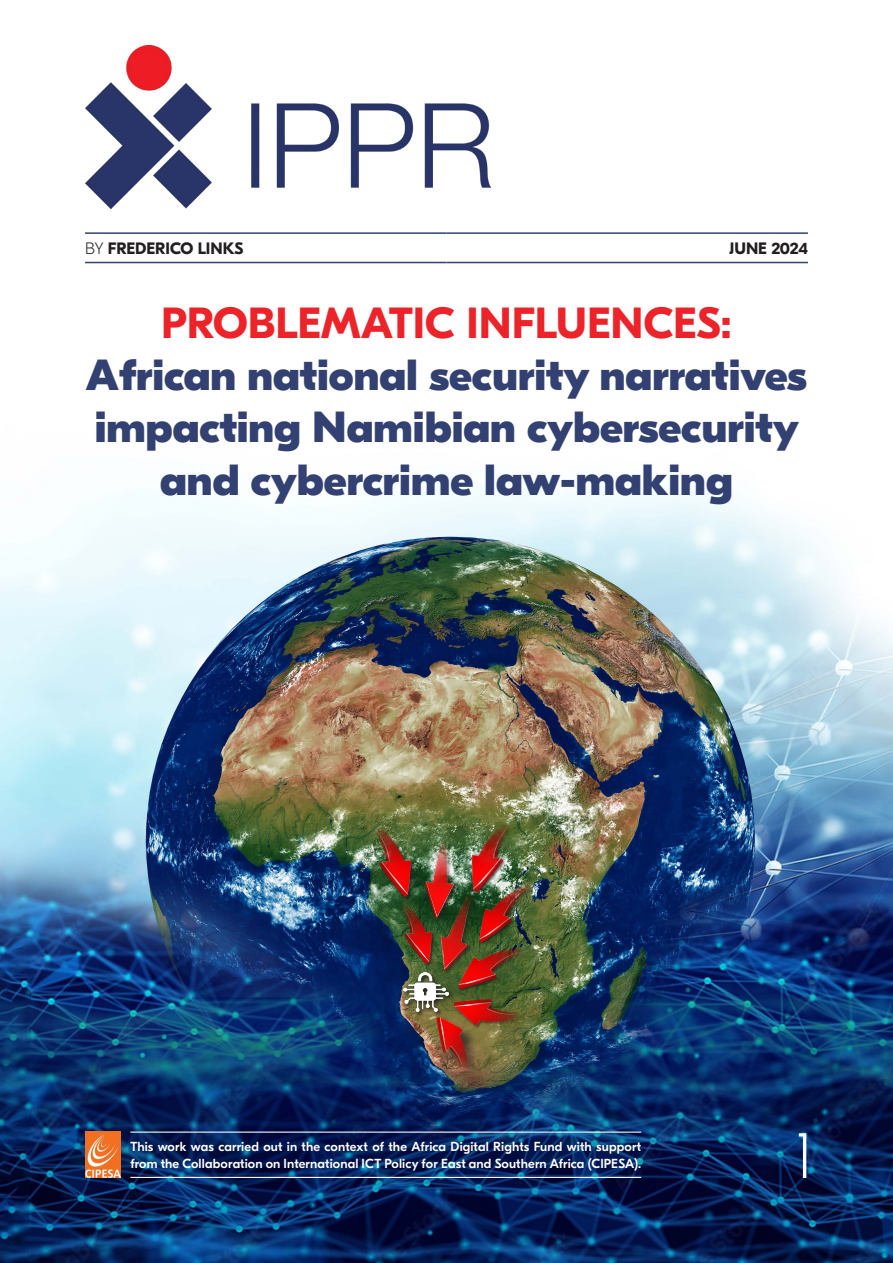
<style>
.page{position:relative;width:893px;height:1263px;background:#fff}
.page>*{position:absolute;margin:0;border:0;box-sizing:border-box;transform-origin:0 0}
.Heading_2{font:100 66.15px "GT Eesti Pro Display";color:#fff}
.HEADING_1{font:800 43.5px/52.2px "GT Eesti Pro Display";color:#324171;text-align:center}
.HEADING_1-2{font:700 43.5px "GT Eesti Pro Display";color:#ed232a}
.Body_Text{font:700 16.5px "GT Eesti Pro Display";color:#231f20}
.Footer_Text{font:500 13.05px/17.4px "GT Eesti Pro Display";letter-spacing:.01em;color:#fff}
.s1{font-weight:100}
</style>
<div class="page">
<img style="left:0;top:484px;width:893px;height:779px">
<img style="left:85px;top:46px;width:406px;height:163px">
<hr style="left:85px;top:232px;width:361px;height:2px;background:#324171">
<hr style="left:446px;top:232px;width:362px;height:2px;background:#324171">
<hr style="left:85px;top:262px;width:361px;height:1px;background:#324171">
<hr style="left:446px;top:262px;width:362px;height:1px;background:#324171">
<hr style="left:130px;top:1131px;width:511px;height:2px;background:#fff">
<hr style="left:130px;top:1177px;width:511px;height:1px;background:#fff">
<img style="left:85px;top:1131px;width:35px;height:47px">
<img style="left:330px;top:800px;width:238px;height:295px">
<p class="Body_Text" style="left:85px;top:239px;width:160px"><span class="s1">BY</span> FREDERICO LINKS</p>
<p class="Body_Text" style="left:729px;top:239px;width:80px">JUNE 2024</p>
<p class="HEADING_1-2" style="left:161px;top:299px;width:572px">PROBLEMATIC INFLUENCES:</p>
<p class="HEADING_1" style="left:86px;top:350px;width:723px">African national security narratives impacting Namibian cybersecurity and cybercrime law-making</p>
<p class="Footer_Text" style="left:130px;top:1138px;width:512px">This work was carried out in the context of the Africa Digital Rights Fund with support from the Collaboration on International ICT Policy for East and Southern Africa (CIPESA).</p>
<p class="Heading_2" style="left:794px;top:1119px;width:21px">1</p>
</div>
